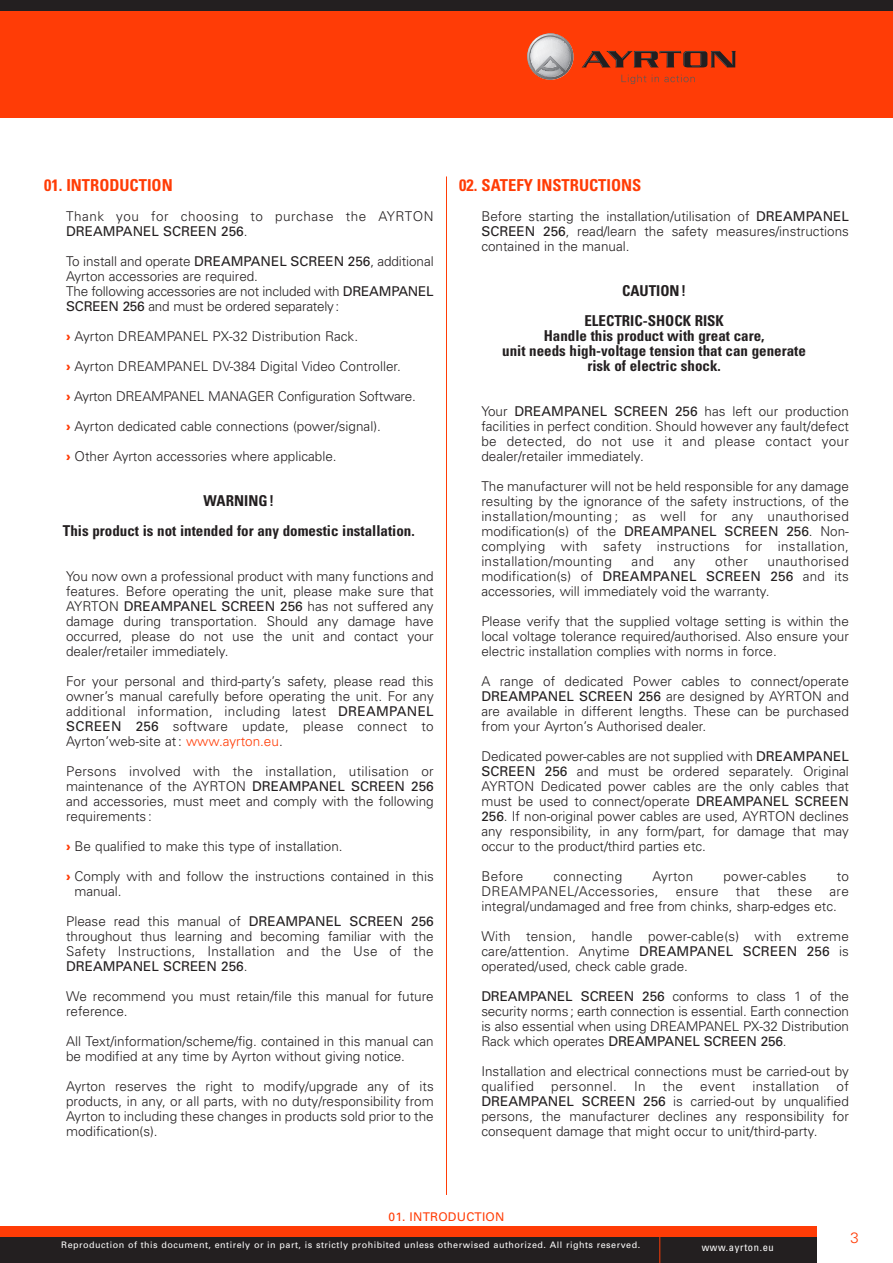
<style>
.page{position:relative;width:893px;height:1263px;background:#fff}
.page>*{position:absolute;margin:0;border:0;box-sizing:border-box;transform-origin:0 0}
.t1{font:700 condensed 16.5px "Univers";color:#ff3c06}
.t2{font:700 condensed 15px/30px "Univers";color:#231f20;text-align:center}
.t3{font:300 15px "Univers";color:#ff3c06}
.t4{font:300 13.5px/15px "Univers";color:#231f20;text-align:justify}
.t5{font:300 13.5px "Univers";letter-spacing:.02em;color:#231f20}
.t6{font:300 13.5px/15px "Univers";letter-spacing:.04em;color:#231f20}
.t7{font:12px "Univers";letter-spacing:.015em;color:#ff3c06}
.t8{font:condensed 10.5px "Univers";letter-spacing:.06em;color:#fff}
.t9{font:9px "Univers";letter-spacing:.055em;color:#fff}
.s1{font-weight:400}
.s2{font-weight:900;color:#ff3c06}
.s3{color:#ff3c06}
</style>
<div class="page">
<div style="left:0;top:9px;width:893px;height:108px;background:#ff3c06"></div>
<div style="left:0;top:0;width:893px;height:10px;background:#231f20"></div>
<hr style="left:446px;top:176px;width:1px;height:1019px;background:#ff3c06">
<svg style="left:582px;top:51px;width:154px;height:16px"></svg>
<svg style="left:621px;top:75px;width:25px;height:9px"></svg>
<svg style="left:652px;top:75px;width:43px;height:7px"></svg>
<svg style="left:527px;top:33px;width:47px;height:47px"></svg>
<div style="left:0;top:1234px;width:816px;height:29px;background:#231f20"></div>
<div style="left:0;top:1226px;width:816px;height:10px;background:#ff3c06"></div>
<svg style="left:659px;top:1236px;width:1px;height:27px"></svg>
<p class="t1" style="left:44px;top:179px;width:130px">01. INTRODUCTION</p>
<p class="t6" style="left:66px;top:209px;width:369px">Thank you for choosing to purchase the AYRTON<br><span class="s1">DREAMPANEL SCREEN 256</span>.</p>
<p class="t4" style="left:66px;top:254px;width:369px;text-align:left">To install and operate <span class="s1">DREAMPANEL SCREEN 256</span>, additional Ayrton accessories are required.<br>The following accessories are not included with <span class="s1">DREAMPANEL SCREEN 256</span> and must be ordered separately:</p>
<p class="t4" style="left:66px;top:329px;width:293px"><span class="s2">›</span> Ayrton DREAMPANEL PX-32 Distribution Rack.</p>
<p class="t4" style="left:66px;top:359px;width:336px"><span class="s2">›</span> Ayrton DREAMPANEL DV-384 Digital Video Controller.</p>
<p class="t4" style="left:66px;top:389px;width:351px"><span class="s2">›</span> Ayrton DREAMPANEL MANAGER Configuration Software.</p>
<p class="t4" style="left:66px;top:419px;width:316px"><span class="s2">›</span> Ayrton dedicated cable connections (power/signal).</p>
<p class="t4" style="left:66px;top:449px;width:272px"><span class="s2">›</span> Other Ayrton accessories where applicable.</p>
<p class="t2" style="left:63px;top:487px;width:353px">WARNING !<br>This product is not intended for any domestic installation.</p>
<p class="t4" style="left:66px;top:569px;width:369px">You now own a professional product with many functions and features. Before operating the unit, please make sure that AYRTON <span class="s1">DREAMPANEL SCREEN 256</span> has not suffered any damage during transportation. Should any damage have occurred, please do not use the unit and contact your dealer/retailer immediately.</p>
<p class="t4" style="left:66px;top:674px;width:369px">For your personal and third-party’s safety, please read this owner’s manual carefully before operating the unit. For any additional information, including latest <span class="s1">DREAMPANEL SCREEN 256</span> software update, please connect to Ayrton’web-site at : <span class="s3">www.ayrton.eu</span>.</p>
<p class="t4" style="left:66px;top:764px;width:369px">Persons involved with the installation, utilisation or maintenance of the AYRTON <span class="s1">DREAMPANEL SCREEN 256 </span>and accessories, must meet and comply with the following requirements:</p>
<p class="t4" style="left:66px;top:839px;width:278px"><span class="s2">›</span> Be qualified to make this type of installation.</p>
<p class="t4" style="left:74px;top:869px;width:361px;text-indent:-8px"><span class="s2">›</span> Comply with and follow the instructions contained in this manual.</p>
<p class="t4" style="left:66px;top:914px;width:369px">Please read this manual of <span class="s1">DREAMPANEL SCREEN 256 </span>throughout thus learning and becoming familiar with the Safety Instructions, Installation and the Use of the <span class="s1">DREAMPANEL SCREEN 256</span>.</p>
<p class="t4" style="left:66px;top:989px;width:369px">We recommend you must retain/file this manual for future reference.</p>
<p class="t4" style="left:66px;top:1034px;width:369px">All Text/information/scheme/fig. contained in this manual can be modified at any time by Ayrton without giving notice.</p>
<p class="t4" style="left:66px;top:1079px;width:369px">Ayrton reserves the right to modify/upgrade any of its products, in any, or all parts, with no duty/responsibility from Ayrton to including these changes in products sold prior to the modification(s).</p>
<p class="t1" style="left:459px;top:179px;width:184px">02. SATEFY INSTRUCTIONS</p>
<p class="t4" style="left:481px;top:209px;width:369px">Before starting the installation/utilisation of <span class="s1">DREAMPANEL SCREEN 256</span>, read/learn the safety measures/instructions contained in the manual.</p>
<p class="t2" style="left:584px;top:277px;width:141px">CAUTION !<br>ELECTRIC-SHOCK RISK</p>
<p class="t2" style="left:502px;top:329px;width:305px;line-height:15px">Handle this product with great care,<br>unit needs high-voltage tension that can generate risk of electric shock.</p>
<p class="t4" style="left:481px;top:404px;width:369px">Your <span class="s1">DREAMPANEL SCREEN 256</span> has left our production facilities in perfect condition. Should however any fault/defect be detected, do not use it and please contact your dealer/retailer immediately.</p>
<p class="t4" style="left:481px;top:479px;width:369px">The manufacturer will not be held responsible for any damage resulting by the ignorance of the safety instructions, of the installation/mounting ; as well for any unauthorised modification(s) of the <span class="s1">DREAMPANEL SCREEN 256</span>. Non&shy;complying with safety instructions for installation, installation/mounting</p>
<p class="t4" style="left:481px;top:554px;width:369px;text-indent:286px">unauthorised modification(s) of <span class="s1">DREAMPANEL SCREEN 256</span> and its accessories, will immediately void the warranty.</p>
<p class="t4" style="left:481px;top:614px;width:369px">Please verify that the supplied voltage setting is within the local voltage tolerance required/authorised. Also ensure your electric installation complies with norms in force.</p>
<p class="t4" style="left:481px;top:674px;width:369px">A range of dedicated Power cables to connect/operate <span class="s1">DREAMPANEL SCREEN 256</span> are designed by AYRTON and are available in different lengths. These can be purchased from your Ayrton’s Authorised dealer.</p>
<p class="t4" style="left:481px;top:749px;width:369px">Dedicated power-cables are not supplied with <span class="s1">DREAMPANEL SCREEN 256</span> and must be ordered separately. Original AYRTON Dedicated power cables are the only cables that must be used to connect/operate <span class="s1">DREAMPANEL SCREEN 256</span>. If non-original power cables are used, AYRTON declines any responsibility, in any form/part, for damage that may occur to the product/third parties etc.</p>
<p class="t4" style="left:481px;top:869px;width:44px">Before</p>
<p class="t5" style="left:554px;top:871px;width:70px">connecting</p>
<p class="t4" style="left:652px;top:869px;width:42px">Ayrton</p>
<p class="t5" style="left:723px;top:871px;width:85px">power-cables</p>
<p class="t4" style="left:837px;top:869px;width:14px">to</p>
<p class="t5" style="left:481px;top:886px;width:179px">DREAMPANEL/Accessories,</p>
<p class="t4" style="left:676px;top:884px;width:44px">ensure</p>
<p class="t4" style="left:736px;top:884px;width:26px">that</p>
<p class="t4" style="left:777px;top:884px;width:36px">these</p>
<p class="t4" style="left:632px;top:554px;width:24px">and</p>
<p class="t4" style="left:674px;top:554px;width:23px">any</p>
<p class="t4" style="left:715px;top:554px;width:34px">other</p>
<p class="t4" style="left:481px;top:884px;width:369px;text-indent:348px">are integral/undamaged and free from chinks, sharp-edges etc.</p>
<p class="t4" style="left:481px;top:929px;width:369px">With tension, handle power-cable(s) with extreme care/attention. Anytime <span class="s1">DREAMPANEL SCREEN 256</span> is operated/used, check cable grade.</p>
<p class="t4" style="left:481px;top:989px;width:369px"><span class="s1">DREAMPANEL SCREEN 256</span> conforms to class 1 of the security norms; earth connection is essential. Earth connection is also essential when using DREAMPANEL PX-32 Distribution Rack which operates <span class="s1">DREAMPANEL SCREEN 256</span>.</p>
<p class="t4" style="left:481px;top:1064px;width:369px">Installation and electrical connections must be carried-out by qualified</p>
<p class="t4" style="left:481px;top:1079px;width:369px;text-indent:355px">of <span class="s1">DREAMPANEL SCREEN 256</span> is carried-out by unqualified persons, the manufacturer declines any responsibility for consequent damage that might occur to unit/third-party.</p>
<p class="t5" style="left:551px;top:1081px;width:67px">personnel.</p>
<p class="t4" style="left:634px;top:1079px;width:13px">In</p>
<p class="t4" style="left:663px;top:1079px;width:22px">the</p>
<p class="t4" style="left:700px;top:1079px;width:36px">event</p>
<p class="t5" style="left:752px;top:1081px;width:69px">installation</p>
<p class="t7" style="left:388px;top:1212px;width:118px">01. INTRODUCTION</p>
<p class="t9" style="left:61px;top:1242px;width:580px">Reproduction of this document, entirely or in part, is strictly prohibited unless otherwised authorized. All rights reserved.</p>
<p class="t8" style="left:702px;top:1243px;width:74px">www.ayrton.eu</p>
<p class="t3" style="left:850px;top:1232px;width:10px">3</p>
</div>
